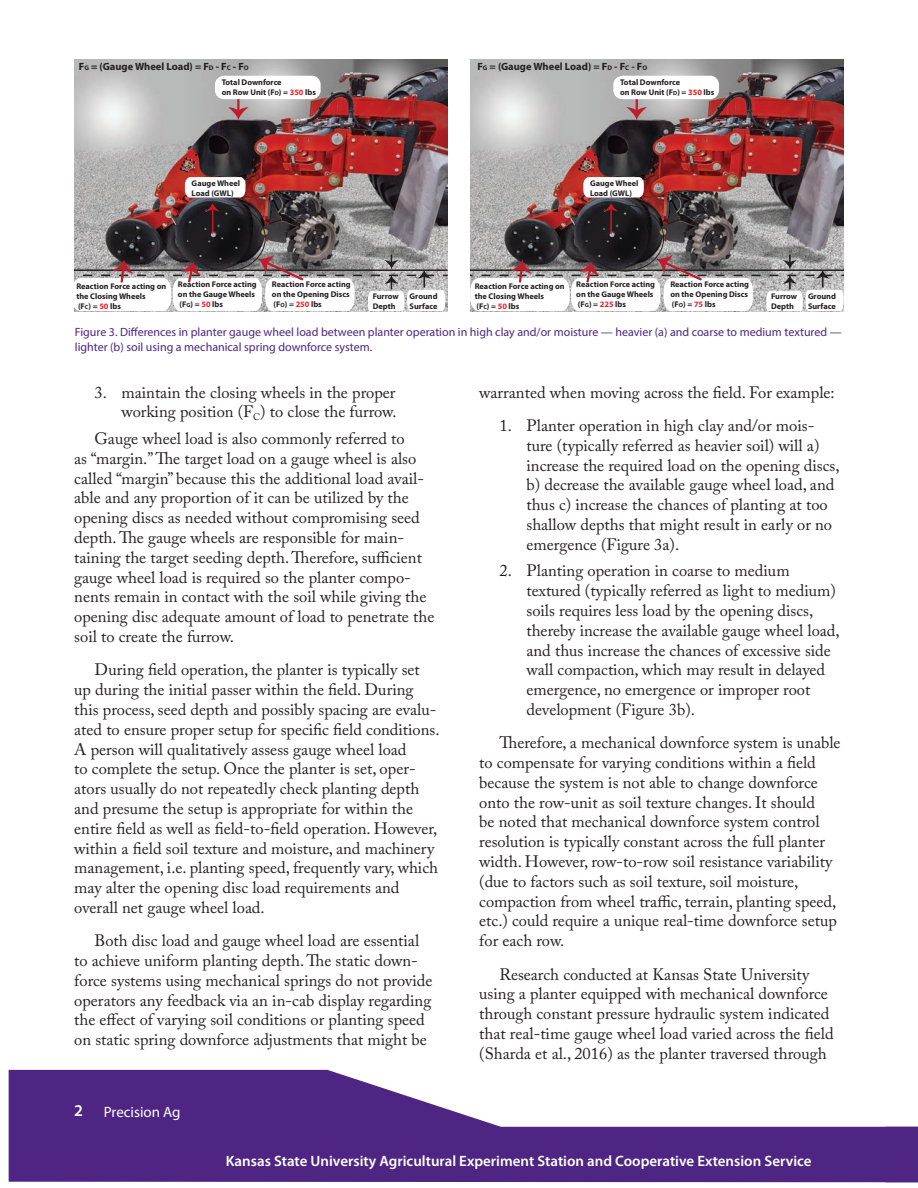
<style>
.page{position:relative;width:918px;height:1188px;background:#fff}
.page>*{position:absolute;margin:0;border:0;box-sizing:border-box;transform-origin:0 0}
.Body{font:16.5px/19.8px "Adobe Caslon Pro";color:#231f20}
.t1{font:600 16.5px "Myriad Pro";color:#fff}
.t2{font:600 15px "Myriad Pro";color:#fff}
.t3{font:15px "Myriad Pro";color:#fff}
.Author_Captions{font:12px/14.4px "Myriad Pro";color:#4e2582}
.t4{font:700 10.5px "Myriad Pro";color:#231f20}
.t5{font:700 8.25px/9.9px "Myriad Pro";color:#231f20}
.s1{font-size:6.75px}
.s2{font-size:6px}
.s3{color:#ee1d23}
</style>
<div class="page">
<svg style="left:9px;top:1070px;width:909px;height:112px;fill:#4e2582"></svg>
<img style="left:75px;top:60px;width:373px;height:195px">
<svg style="left:215px;top:76px;width:106px;height:44px"></svg>
<svg style="left:75px;top:255px;width:373px;height:57px"></svg>
<svg style="left:185px;top:177px;width:60px;height:57px"></svg>
<img style="left:470px;top:60px;width:374px;height:195px">
<svg style="left:613px;top:76px;width:106px;height:44px"></svg>
<svg style="left:470px;top:255px;width:374px;height:57px"></svg>
<hr style="left:610px;top:208px;width:2px;height:26px;background:#ee1d23">
<svg style="left:583px;top:177px;width:61px;height:34px"></svg>
<p class="t4" style="left:79px;top:60px;width:171px">F<span class="s1">G</span> = (Gauge Wheel Load) = F<span class="s1">D</span> - F<span class="s1">C</span> - F<span class="s1">O</span></p>
<p class="t5" style="left:222px;top:77px;width:96px">Total Downforce<br>on Row Unit (F<span class="s2">D</span>) = <span class="s3">350</span> lbs</p>
<p class="t4" style="left:477px;top:60px;width:171px">F<span class="s1">G</span> = (Gauge Wheel Load) = F<span class="s1">D</span> - F<span class="s1">C</span> - F<span class="s1">O</span></p>
<p class="t5" style="left:620px;top:77px;width:96px">Total Downforce<br>on Row Unit (F<span class="s2">D</span>) = <span class="s3">350</span> lbs</p>
<p class="t5" style="left:192px;top:178px;width:50px">Gauge Wheel<br>Load (GWL)</p>
<p class="t5" style="left:590px;top:178px;width:50px">Gauge Wheel<br>Load (GWL)</p>
<p class="t5" style="left:272px;top:279px;width:80px">Reaction Force acting on the Opening Discs (F<span class="s2">O</span>) = <span class="s3">250</span> lbs</p>
<p class="t5" style="left:76px;top:281px;width:92px">Reaction Force acting on the Closing Wheels<br>(F<span class="s2">C</span>) = <span class="s3">50</span> lbs</p>
<p class="t5" style="left:178px;top:279px;width:80px">Reaction Force acting on the Gauge Wheels (F<span class="s2">G</span>) = <span class="s3">50</span> lbs</p>
<p class="t5" style="left:410px;top:291px;width:30px">Ground<br>Surface</p>
<p class="t5" style="left:373px;top:291px;width:28px">Furrow<br>Depth</p>
<p class="t5" style="left:670px;top:279px;width:80px">Reaction Force acting on the Opening Discs (F<span class="s2">O</span>) = <span class="s3">75</span> lbs</p>
<p class="t5" style="left:475px;top:281px;width:92px">Reaction Force acting on the Closing Wheels<br>(F<span class="s2">C</span>) = <span class="s3">50</span> lbs</p>
<p class="t5" style="left:576px;top:279px;width:80px">Reaction Force acting on the Gauge Wheels (F<span class="s2">G</span>) = <span class="s3">225</span> lbs</p>
<p class="t5" style="left:808px;top:291px;width:30px">Ground<br>Surface</p>
<p class="t5" style="left:771px;top:291px;width:28px">Furrow<br>Depth</p>
<p class="Author_Captions" style="left:75px;top:325px;width:768px">Figure 3. Differences in planter gauge wheel load between planter operation in high clay and/or moisture — heavier (a) and coarse to medium textured — lighter (b) soil using a mechanical spring downforce system.</p>
<p class="Body" style="left:94px;top:382px;width:304px;text-align:right">3. maintain the closing wheels in the proper working position (F<sub>C</sub>) to close the furrow.</p>
<p class="Body" style="left:74px;top:428px;width:362px;text-indent:20px">Gauge wheel load is also commonly referred to<br>as “margin.” The target load on a gauge wheel is also called “margin” because this the additional load avail&shy;able and any proportion of it can be utilized by the opening discs as needed without compromising seed depth. The gauge wheels are responsible for main&shy;taining the target seeding depth. Therefore, sufficient gauge wheel load is required so the planter compo&shy;nents remain in contact with the soil while giving the opening disc adequate amount of load to penetrate the soil to create the furrow.</p>
<p class="Body" style="left:74px;top:660px;width:367px;text-indent:20px">During field operation, the planter is typically set up during the initial passer within the field. During this process, seed depth and possibly spacing are evalu&shy;ated to ensure proper setup for specific field conditions.<br>A person will qualitatively assess gauge wheel load<br>to complete the setup. Once the planter is set, oper&shy;ators usually do not repeatedly check planting depth and presume the setup is appropriate for within the entire field as well as field-to-field operation. However, within a field soil texture and moisture, and machinery management, i.e. planting speed, frequently vary, which may alter the opening disc load requirements and overall net gauge wheel load.</p>
<p class="Body" style="left:74px;top:931px;width:360px;text-indent:20px">Both disc load and gauge wheel load are essential to achieve uniform planting depth. The static down&shy;force systems using mechanical springs do not provide operators any feedback via an in-cab display regarding the effect of varying soil conditions or planting speed on static spring downforce adjustments that might be</p>
<p class="t1" style="left:74px;top:1100px;width:10px">2</p>
<p class="t3" style="left:104px;top:1103px;width:78px">Precision Ag</p>
<p class="Body" style="left:479px;top:382px;width:357px">warranted when moving across the field. For example:</p>
<p class="Body" style="left:526px;top:415px;width:315px;text-indent:-27px">1. Planter operation in high clay and/or mois&shy;ture (typically referred as heavier soil) will a) increase the required load on the opening discs, b) decrease the available gauge wheel load, and thus c) increase the chances of planting at too shallow depths that might result in early or no emergence (Figure 3a).</p>
<p class="Body" style="left:526px;top:561px;width:315px;text-indent:-27px">2. Planting operation in coarse to medium textured (typically referred as light to medium) soils requires less load by the opening discs, thereby increase the available gauge wheel load, and thus increase the chances of excessive side wall compaction, which may result in delayed emergence, no emergence or improper root development (Figure 3b).</p>
<p class="Body" style="left:479px;top:733px;width:363px;text-indent:20px">Therefore, a mechanical downforce system is unable to compensate for varying conditions within a field because the system is not able to change downforce onto the row-unit as soil texture changes. It should<br>be noted that mechanical downforce system control resolution is typically constant across the full planter width. However, row-to-row soil resistance variability (due to factors such as soil texture, soil moisture, compaction from wheel traffic, terrain, planting speed, etc.) could require a unique real-time downforce setup for each row.</p>
<p class="Body" style="left:479px;top:964px;width:356px;text-align:center">Research conducted at Kansas State University<br>using a planter equipped with mechanical downforce through constant pressure hydraulic system indicated that real-time gauge wheel load varied across the field (Sharda et al., 2016) as the planter traversed through</p>
<p class="t2" style="left:226px;top:1152px;width:587px">Kansas State University Agricultural Experiment Station and Cooperative Extension Service</p>
</div>
